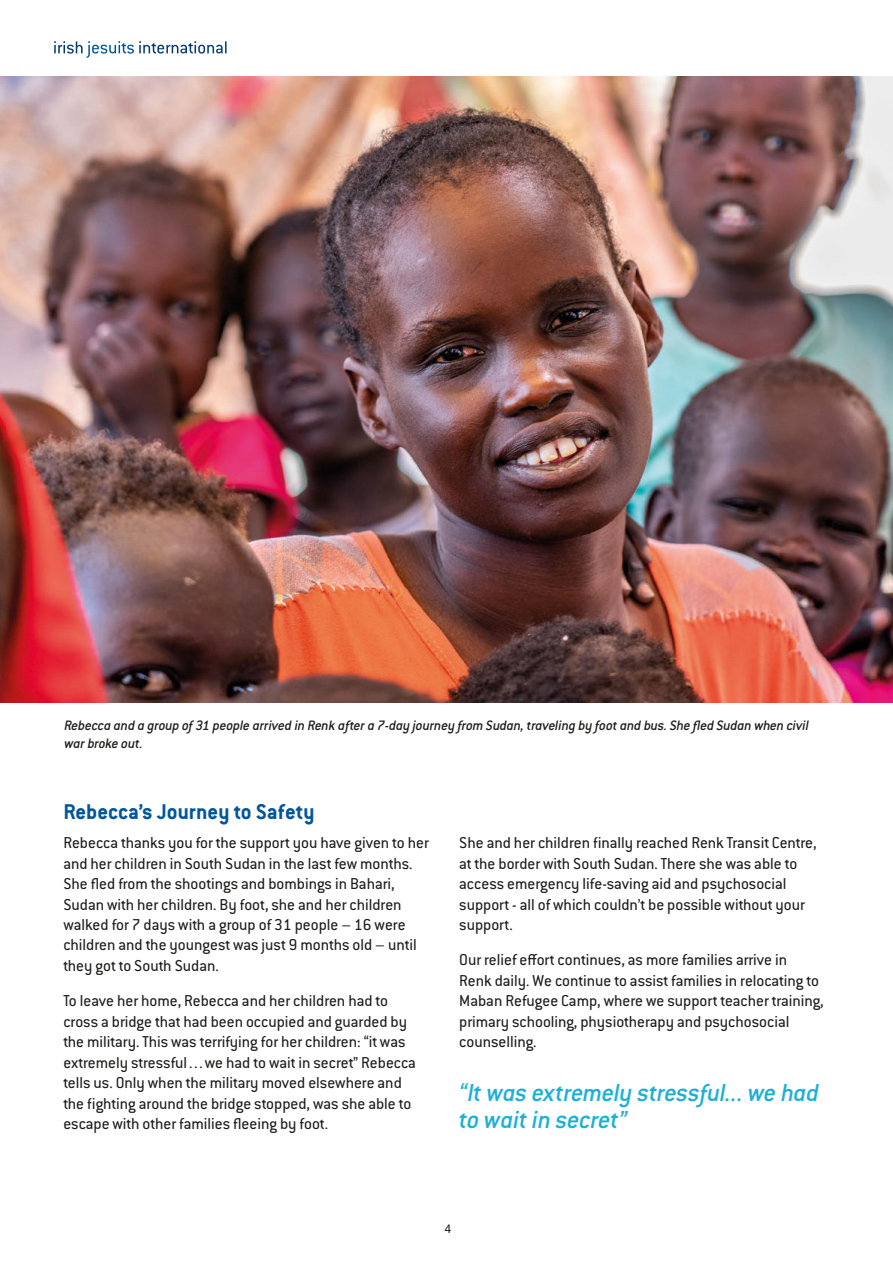
<style>
.page{position:relative;width:893px;height:1263px;background:#fff}
.page>*{position:absolute;margin:0;border:0;box-sizing:border-box;transform-origin:0 0}
.t1{font:italic 500 27px/27px "Conduit ITC Std";letter-spacing:-.015em;color:#1bb0d7}
.t2{font:700 23.4px "Conduit ITC Std";color:#00569d}
.t3{font:17.4px/20.5px "Conduit ITC Std";color:#1d1d1b}
.t4{font:italic 500 15px/18px "Conduit ITC Std";letter-spacing:-.015em;color:#1d1d1b}
.t5{font:13.5px "Conduit ITC Std";color:#1d1d1b}
</style>
<div class="page">
<svg style="left:54px;top:41px;width:173px;height:17px"></svg>
<img style="left:0;top:77px;width:893px;height:625px">
<p class="t4" style="left:64px;top:715px;width:746px">Rebecca and a group of 31 people arrived in Renk after a 7-day journey from Sudan, traveling by foot and bus. She fled Sudan when civil war broke out.</p>
<h2 class="t2" style="left:63px;top:797px;width:253px">Rebecca’s Journey to Safety</h2>
<p class="t3" style="left:63px;top:832px;width:367px">Rebecca thanks you for the support you have given to her and her children in South Sudan in the last few months.<br>She fled from the shootings and bombings in Bahari, Sudan with her children. By foot, she and her children walked for 7 days with a group of 31 people – 16 were children and the youngest was just 9 months old – until they got to South Sudan.</p>
<p class="t3" style="left:63px;top:990px;width:354px">To leave her home, Rebecca and her children had to cross a bridge that had been occupied and guarded by the military. This was terrifying for her children: “it was extremely stressful…we had to wait in secret” Rebecca tells us. Only when the military moved elsewhere and the fighting around the bridge stopped, was she able to escape with other families fleeing by foot.</p>
<p class="t3" style="left:459px;top:832px;width:359px">She and her children finally reached Renk Transit Centre, at the border with South Sudan. There she was able to access emergency life-saving aid and psychosocial support - all of which couldn’t be possible without your support.</p>
<p class="t3" style="left:459px;top:949px;width:366px">Our relief effort continues, as more families arrive in Renk daily. We continue to assist families in relocating to Maban Refugee Camp, where we support teacher training, primary schooling, physiotherapy and psychosocial counselling.</p>
<h1 class="t1" style="left:459px;top:1079px;width:362px">“It was extremely stressful... we had to wait in secret”</h1>
<p class="t5" style="left:444px;top:1221px;width:8px">4</p>
</div>
